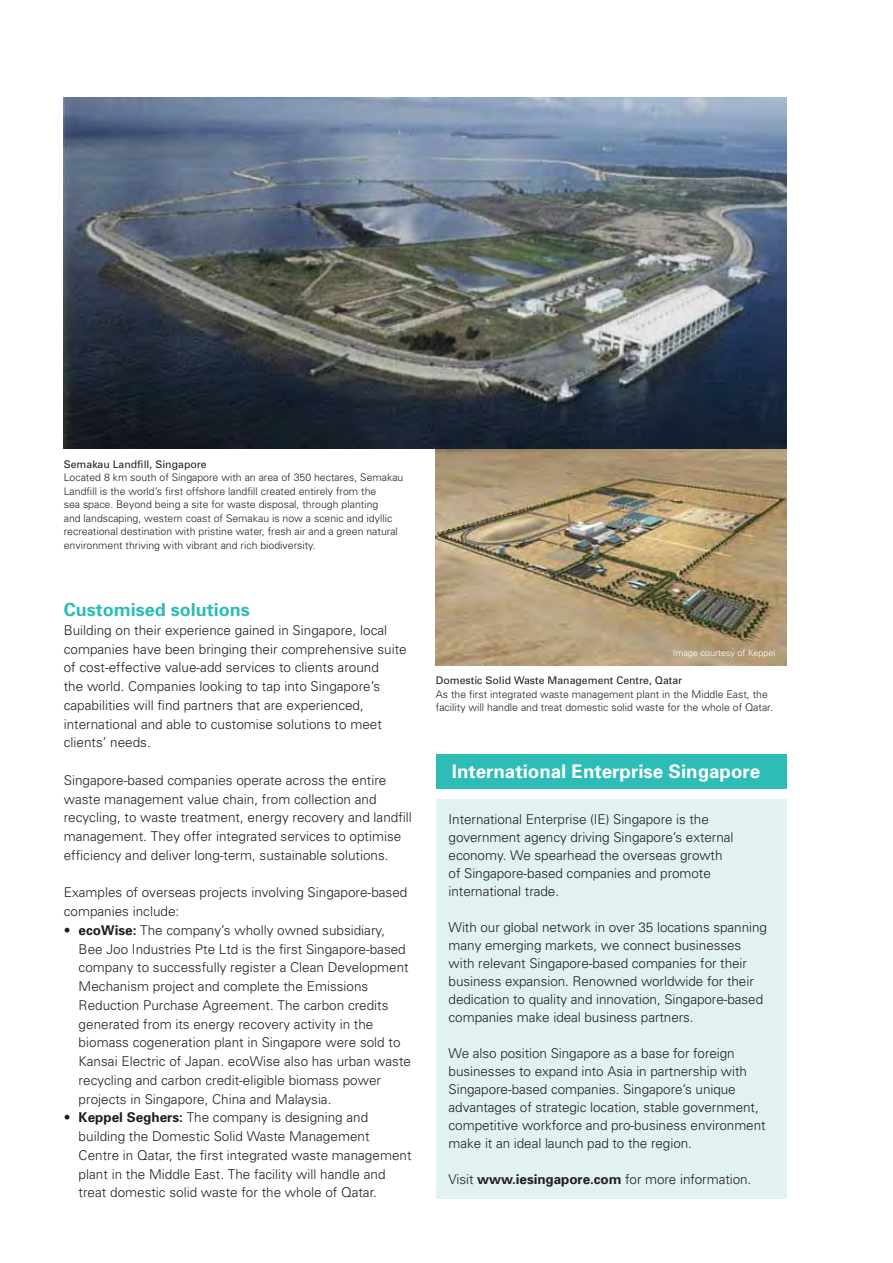
<style>
.page{position:relative;width:893px;height:1263px;background:#fff}
.page>*{position:absolute;margin:0;border:0;box-sizing:border-box;transform-origin:0 0}
.t1{font:700 18.75px "Univers";color:#fff}
.t2{font:700 18px "Univers";color:#2dbcb6}
.t3{font:300 13.5px/18.8px "Univers";color:#231f20}
.t4{font:300 10.5px/13.5px "Univers";color:#231f20}
.t5{font:10.5px "Univers";color:#231f20}
.t6{font:300 9px "Univers";color:#fff}
.s1{font-weight:700}
</style>
<div class="page">
<img style="left:436px;top:449px;width:351px;height:216px">
<img style="left:64px;top:98px;width:723px;height:351px">
<div style="left:436px;top:799px;width:351px;height:400px;background:#e1f2f0"></div>
<div style="left:436px;top:754px;width:351px;height:34px;background:#2dbcb6"></div>
<p class="t5" style="left:64px;top:458px;width:144px">Semakau Landfill, Singapore</p>
<p class="t4" style="left:64px;top:471px;width:341px">Located 8 km south of Singapore with an area of 350 hectares, Semakau Landfill is the world’s first offshore landfill created entirely from the<br>sea space. Beyond being a site for waste disposal, through planting<br>and landscaping, western coast of Semakau is now a scenic and idyllic recreational destination with pristine water, fresh air and a green natural environment thriving with vibrant and rich biodiversity.</p>
<h2 class="t2" style="left:64px;top:599px;width:188px">Customised solutions</h2>
<p class="t3" style="left:64px;top:621px;width:344px">Building on their experience gained in Singapore, local companies have been bringing their comprehensive suite of cost-effective value-add services to clients around<br>the world. Companies looking to tap into Singapore’s capabilities will find partners that are experienced, international and able to customise solutions to meet clients’ needs.</p>
<p class="t3" style="left:64px;top:771px;width:350px">Singapore-based companies operate across the entire waste management value chain, from collection and recycling, to waste treatment, energy recovery and landfill management. They offer integrated services to optimise efficiency and deliver long-term, sustainable solutions.</p>
<p class="t3" style="left:64px;top:883px;width:345px">Examples of overseas projects involving Singapore-based companies include:</p>
<p class="t3" style="left:79px;top:921px;width:334px;text-indent:-15px">• <span class="s1">ecoWise:</span> The company’s wholly owned subsidiary, Bee Joo Industries Pte Ltd is the first Singapore-based company to successfully register a Clean Development Mechanism project and complete the Emissions Reduction Purchase Agreement. The carbon credits generated from its energy recovery activity in the biomass cogeneration plant in Singapore were sold to Kansai Electric of Japan. ecoWise also has urban waste recycling and carbon credit-eligible biomass power projects in Singapore, China and Malaysia.</p>
<p class="t3" style="left:79px;top:1108px;width:334px;text-indent:-15px">• <span class="s1">Keppel Seghers:</span> The company is designing and building the Domestic Solid Waste Management Centre in Qatar, the first integrated waste management plant in the Middle East. The facility will handle and treat domestic solid waste for the whole of Qatar.</p>
<p class="t6" style="left:673px;top:647px;width:104px">Image courtesy of Keppel</p>
<p class="t5" style="left:436px;top:675px;width:248px">Domestic Solid Waste Management Centre, Qatar</p>
<p class="t4" style="left:436px;top:687px;width:339px">As the first integrated waste management plant in the Middle East, the facility will handle and treat domestic solid waste for the whole of Qatar.</p>
<h1 class="t1" style="left:452px;top:760px;width:310px">International Enterprise Singapore</h1>
<p class="t3" style="left:449px;top:810px;width:286px;line-height:18px">International Enterprise (IE) Singapore is the government agency driving Singapore’s external economy. We spearhead the overseas growth of Singapore-based companies and promote international trade.</p>
<p class="t3" style="left:449px;top:918px;width:320px;line-height:18px">With our global network in over 35 locations spanning many emerging markets, we connect businesses with relevant Singapore-based companies for their business expansion. Renowned worldwide for their dedication to quality and innovation, Singapore-based companies make ideal business partners.</p>
<p class="t3" style="left:449px;top:1044px;width:319px;line-height:18px">We also position Singapore as a base for foreign businesses to expand into Asia in partnership with Singapore-based companies. Singapore’s unique advantages of strategic location, stable government, competitive workforce and pro-business environment make it an ideal launch pad to the region.</p>
<p class="t3" style="left:449px;top:1170px;width:304px">Visit <span class="s1">www.iesingapore.com</span> for more information.</p>
</div>
